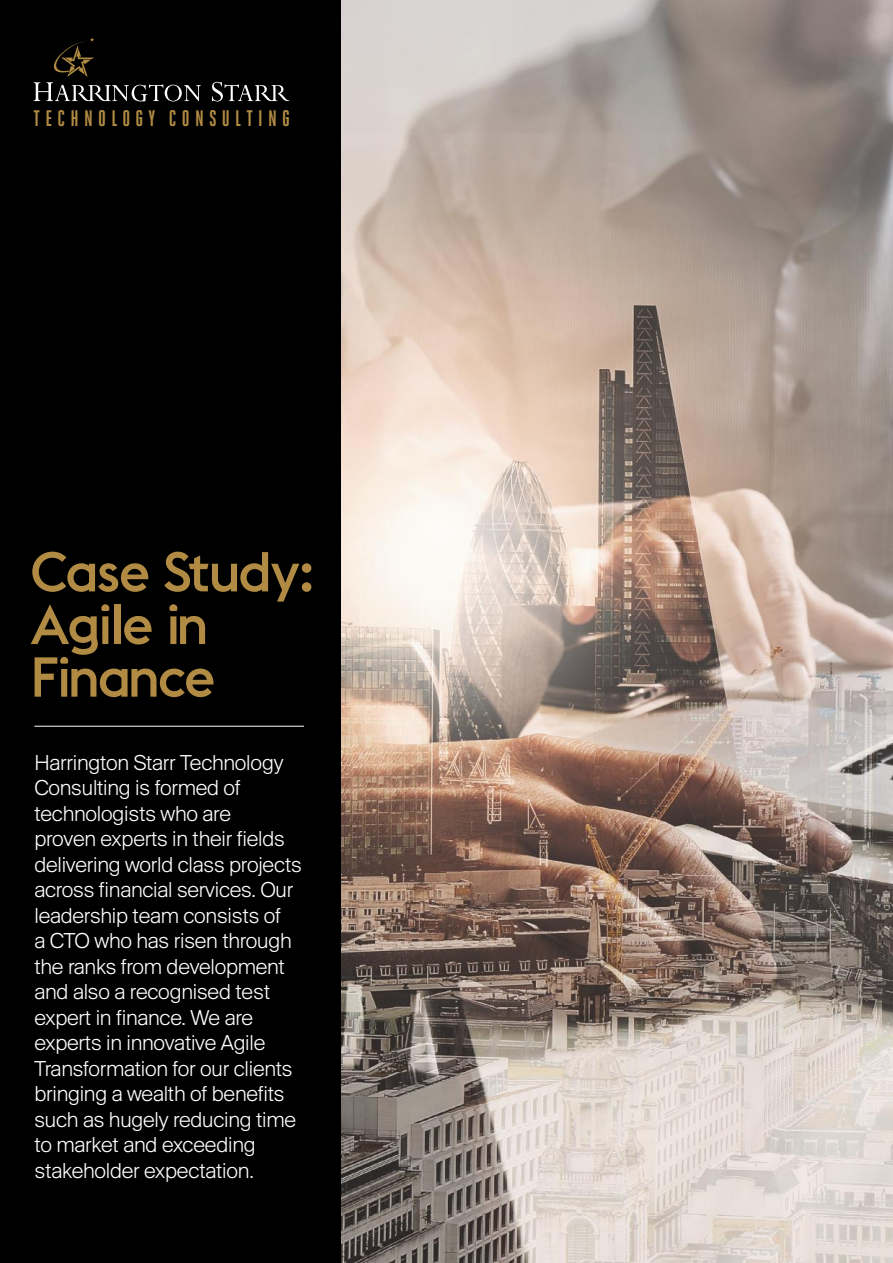
<style>
.page{position:relative;width:893px;height:1263px;background:#fff}
.page>*{position:absolute;margin:0;border:0;box-sizing:border-box;transform-origin:0 0}
.t1{font:500 55.35px/52.7px "Euclid";letter-spacing:-.04em;color:#b18b43}
.t2{font:300 22.5px/25.5px "Suisse BP Intl";letter-spacing:-.01em;color:#fff}
.t3{font:700 22.5px "Heroic Condensed";letter-spacing:.235em;color:#b18b43}
</style>
<div class="page">
<div style="left:0;top:0;width:342px;height:1263px;background:#000"></div>
<img style="left:342px;top:0;width:551px;height:1263px">
<hr style="left:34px;top:726px;width:270px;height:1px;background:#fff">
<svg style="left:212px;top:82px;width:77px;height:20px"></svg>
<svg style="left:34px;top:38px;width:167px;height:63px"></svg>
<p class="t3" style="left:34px;top:106px;width:258px">TECHNOLOGY CONSULTING</p>
<h1 class="t1" style="left:30px;top:546px;width:286px">Case Study:<br>Agile in<br>Finance</h1>
<p class="t2" style="left:34px;top:749px;width:269px">Harrington Starr Technology<br>Consulting is formed of technologists who are<br>proven experts in their fields delivering world class projects across financial services. Our leadership team consists of<br>a CTO who has risen through the ranks from development and also a recognised test expert in finance. We are experts in innovative Agile<br>Transformation for our clients bringing a wealth of benefits such as hugely reducing time to market and exceeding stakeholder expectation.</p>
</div>
